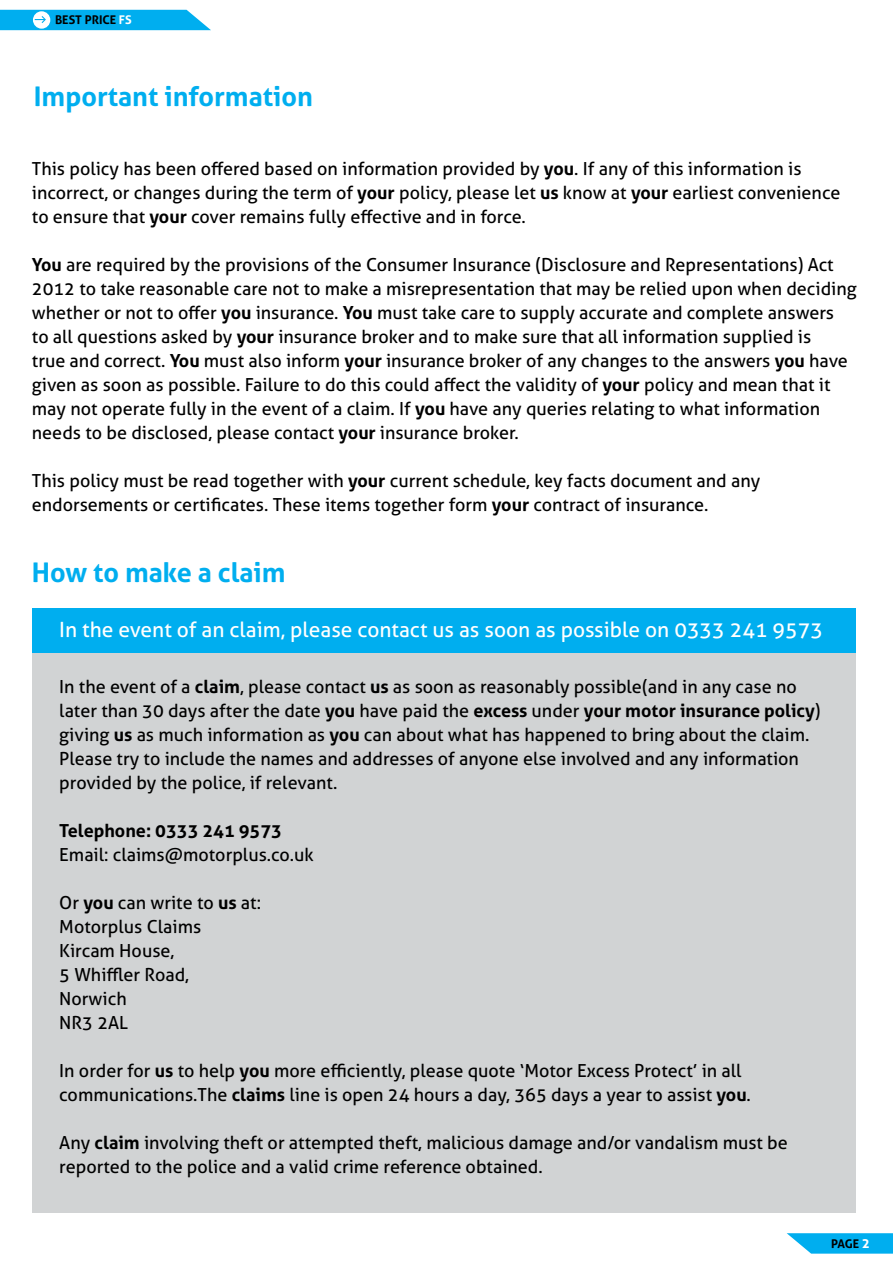
<style>
.page{position:relative;width:893px;height:1263px;background:#fff}
.page>*{position:absolute;margin:0;border:0;box-sizing:border-box;transform-origin:0 0}
.t1{font:700 27px "Aller";color:#00aeef}
.t2{font:21px "Aller";color:#fff}
.t3{font:18px/24px "Aller";color:#000}
.t4{font:700 18px "Aller";color:#000}
.t5{font:700 12px "Aller";color:#000}
.s1{color:#fff}
.s2{font-weight:700}
.s3{font-size:13.5px;color:#fff}
</style>
<div class="page">
<svg style="left:0;top:10px;width:211px;height:20px;background:#1bb6f0"></svg>
<svg style="left:787px;top:1233px;width:106px;height:20px;background:#1eb7f0"></svg>
<div style="left:32px;top:608px;width:823px;height:46px;background:#00aeef"></div>
<div style="left:32px;top:654px;width:823px;height:559px;background:#d1d3d4"></div>
<p class="t5" style="left:55px;top:13px;width:78px">BEST PRICE <span class="s1">FS</span></p>
<h1 class="t1" style="left:34px;top:80px;width:281px">Important information</h1>
<p class="t3" style="left:32px;top:156px;width:810px">This policy has been offered based on information provided by <span class="s2">you</span>. If any of this information is incorrect, or changes during the term of <span class="s2">your</span> policy, please let <span class="s2">us</span> know at <span class="s2">your</span> earliest convenience to ensure that <span class="s2">your</span> cover remains fully effective and in force.</p>
<p class="t3" style="left:32px;top:252px;width:826px"><span class="s2">You</span> are required by the provisions of the Consumer Insurance (Disclosure and Representations) Act 2012 to take reasonable care not to make a misrepresentation that may be relied upon when deciding whether or not to offer <span class="s2">you</span> insurance. <span class="s2">You</span> must take care to supply accurate and complete answers<br>to all questions asked by <span class="s2">your</span> insurance broker and to make sure that all information supplied is<br>true and correct. <span class="s2">You</span> must also inform <span class="s2">your</span> insurance broker of any changes to the answers <span class="s2">you</span> have given as soon as possible. Failure to do this could affect the validity of <span class="s2">your</span> policy and mean that it may not operate fully in the event of a claim. If <span class="s2">you</span> have any queries relating to what information needs to be disclosed, please contact <span class="s2">your</span> insurance broker.</p>
<p class="t3" style="left:32px;top:468px;width:730px">This policy must be read together with <span class="s2">your</span> current schedule, key facts document and any endorsements or certificates. These items together form <span class="s2">your</span> contract of insurance.</p>
<h1 class="t1" style="left:32px;top:556px;width:255px">How to make a claim</h1>
<p class="t2" style="left:59px;top:616px;width:765px">In the event of an claim, please contact us as soon as possible on 0333 241 9573</p>
<p class="t3" style="left:59px;top:675px;width:763px">In the event of a <span class="s2">claim</span>, please contact <span class="s2">us</span> as soon as reasonably possible(and in any case no later than 30 days after the date <span class="s2">you</span> have paid the <span class="s2">excess</span> under <span class="s2">your motor insurance policy</span>) giving <span class="s2">us</span> as much information as <span class="s2">you</span> can about what has happened to bring about the claim.<br>Please try to include the names and addresses of anyone else involved and any information provided by the police, if relevant.</p>
<p class="t4" style="left:59px;top:820px;width:224px">Telephone: 0333 241 9573</p>
<p class="t3" style="left:59px;top:843px;width:256px">Email: claims@motorplus.co.uk</p>
<p class="t3" style="left:59px;top:891px;width:203px">Or <span class="s2">you</span> can write to <span class="s2">us</span> at:<br>Motorplus Claims<br>Kircam House,<br>5 Whiffler Road,<br>Norwich<br>NR3 2AL</p>
<p class="t3" style="left:59px;top:1059px;width:693px">In order for <span class="s2">us</span> to help <span class="s2">you</span> more efficiently, please quote ‘Motor Excess Protect’ in all communications.The <span class="s2">claims</span> line is open 24 hours a day, 365 days a year to assist <span class="s2">you</span>.</p>
<p class="t3" style="left:59px;top:1131px;width:730px">Any <span class="s2">claim</span> involving theft or attempted theft, malicious damage and/or vandalism must be reported to the police and a valid crime reference obtained.</p>
<p class="t5" style="left:831px;top:1236px;width:40px">PAGE <span class="s3">2</span></p>
</div>
